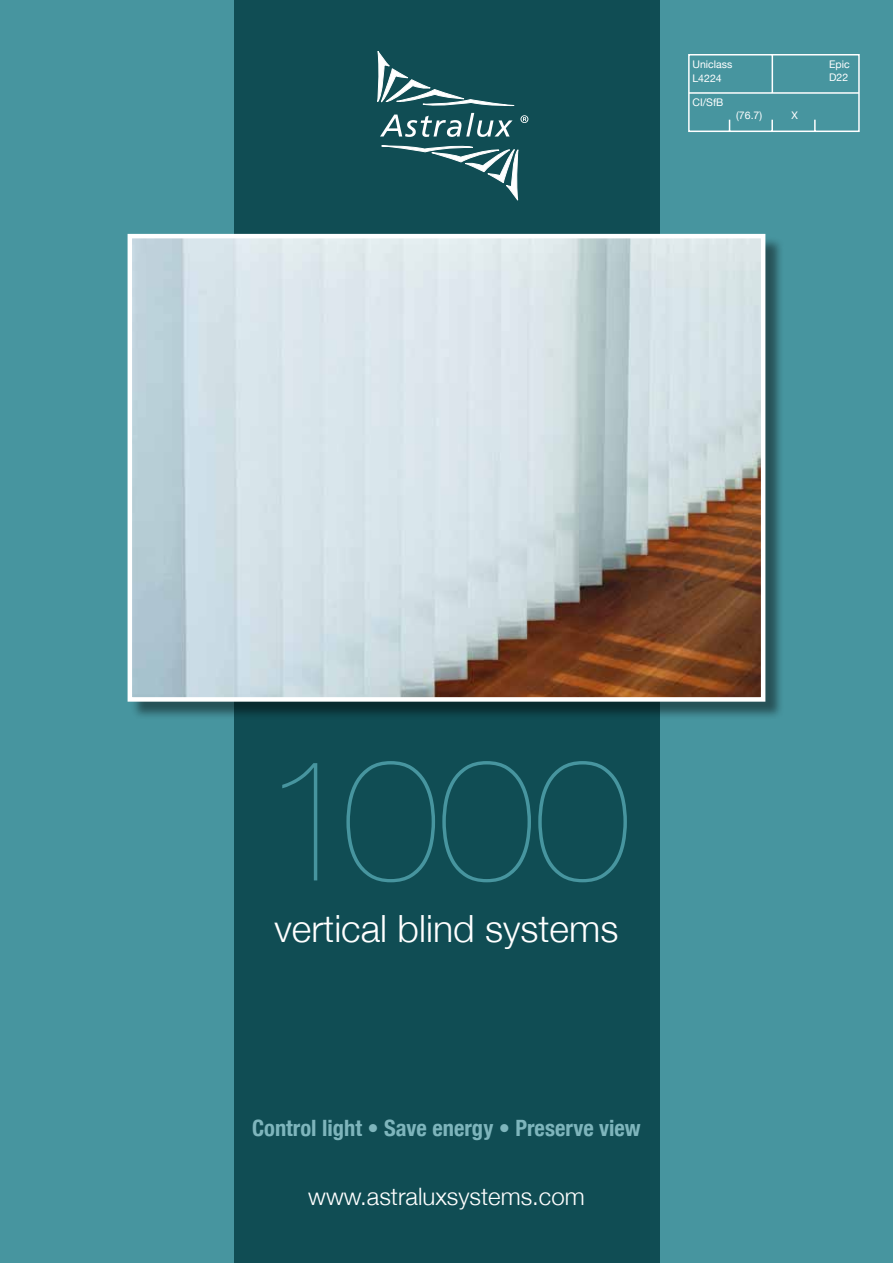
<style>
.page{position:relative;width:893px;height:1263px;background:#47959f}
.page>*{position:absolute;margin:0;border:0;box-sizing:border-box;transform-origin:0 0}
.t1{font:200 172.5px "Helvetica Neue";color:#47959f}
.t2{font:300 37.5px "Helvetica Neue";color:#fff}
.t3{font:300 24px "Helvetica Neue";color:#fff}
.t4{font:700 condensed 22.5px "Helvetica Neue";color:#7eb5bc}
.t5{font:10.5px/13.5px "Helvetica Neue";color:#fff}
</style>
<div class="page">
<div style="left:234px;top:0;width:425px;height:1263px;background:#104d54"></div>
<svg style="left:688px;top:54px;width:172px;height:78px"></svg>
<div style="left:130px;top:236px;width:654px;height:484px;background:#000;opacity:.45"></div>
<img style="left:133px;top:239px;width:627px;height:458px">
<div style="left:128px;top:234px;width:637px;height:468px;border:4px solid #fff"></div>
<svg style="left:377px;top:51px;width:138px;height:56px"></svg>
<svg style="left:381px;top:145px;width:138px;height:56px"></svg>
<svg style="left:520px;top:115px;width:8px;height:8px"></svg>
<svg style="left:380px;top:113px;width:133px;height:24px"></svg>
<p class="t5" style="left:692px;top:58px;width:41px">Uniclass<br>L4224</p>
<p class="t5" style="left:692px;top:96px;width:32px">CI/SfB</p>
<p class="t5" style="left:736px;top:109px;width:27px">(76.7)</p>
<p class="t5" style="left:791px;top:109px;width:8px">X</p>
<p class="t5" style="left:829px;top:58px;width:22px">Epic<br>D22</p>
<h1 class="t1" style="left:262px;top:685px;width:370px">1000</h1>
<h2 class="t2" style="left:275px;top:898px;width:345px">vertical blind systems</h2>
<p class="t4" style="left:252px;top:1110px;width:390px">Control light • Save energy • Preserve view</p>
<p class="t3" style="left:308px;top:1177px;width:278px">www.astraluxsystems.com</p>
</div>
